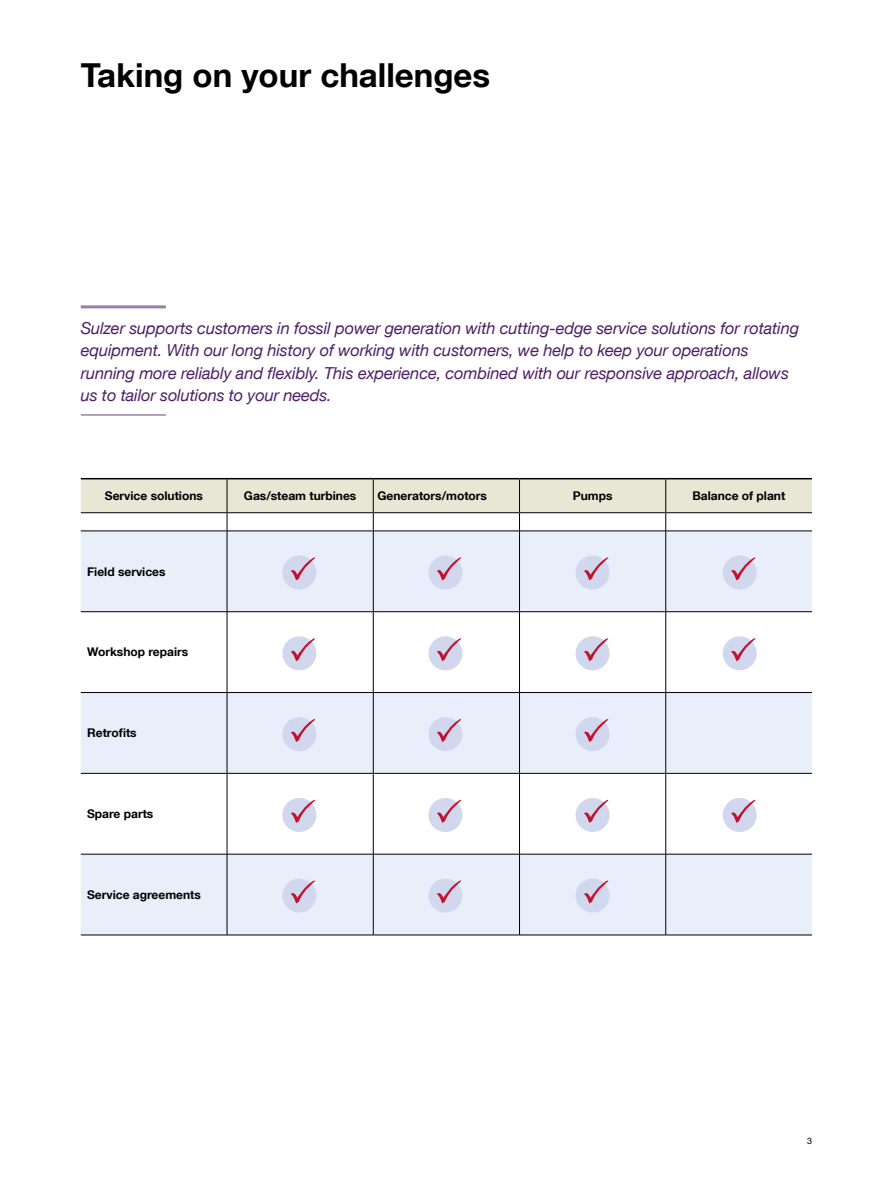
<style>
.page{position:relative;width:893px;height:1191px;background:#fff}
.page>*{position:absolute;margin:0;border:0;box-sizing:border-box;transform-origin:0 0}
.Title-1{font:700 33px "Helvetica Neue LT Com";color:#000}
.Lead_text{font:italic 16.5px/22.5px "Helvetica Neue LT Com";letter-spacing:-.01em;color:#4d1e65}
.Table_title_row{font:700 12px "Helvetica Neue LT Com";color:#000}
.page{font:9px "Helvetica Neue LT Com";color:#000}
</style>
<div class="page">
<hr style="left:81px;top:305px;width:85px;height:3px;background:#997fa9">
<hr style="left:81px;top:414px;width:85px;height:2px;background:#997fa9">
<svg style="left:81px;top:531px;width:731px;height:403px;fill:#e8effa"></svg>
<hr style="left:81px;top:611px;width:146px;height:1px;background:#000">
<hr style="left:81px;top:692px;width:146px;height:1px;background:#000">
<hr style="left:81px;top:773px;width:146px;height:1px;background:#000">
<hr style="left:81px;top:854px;width:146px;height:1px;background:#000">
<hr style="left:81px;top:934px;width:146px;height:1px;background:#000">
<hr style="left:81px;top:478px;width:146px;height:1px;background:#000">
<hr style="left:373px;top:478px;width:146px;height:1px;background:#000">
<hr style="left:227px;top:611px;width:146px;height:1px;background:#000">
<hr style="left:373px;top:611px;width:146px;height:1px;background:#000">
<hr style="left:227px;top:692px;width:146px;height:1px;background:#000">
<hr style="left:227px;top:854px;width:146px;height:1px;background:#000">
<hr style="left:373px;top:692px;width:146px;height:1px;background:#000">
<hr style="left:373px;top:854px;width:146px;height:1px;background:#000">
<hr style="left:227px;top:773px;width:146px;height:1px;background:#000">
<hr style="left:227px;top:934px;width:146px;height:1px;background:#000">
<hr style="left:373px;top:773px;width:146px;height:1px;background:#000">
<hr style="left:373px;top:934px;width:146px;height:1px;background:#000">
<hr style="left:227px;top:531px;width:1px;height:80px;background:#000">
<hr style="left:227px;top:612px;width:1px;height:80px;background:#000">
<hr style="left:227px;top:692px;width:1px;height:81px;background:#000">
<hr style="left:227px;top:773px;width:1px;height:81px;background:#000">
<hr style="left:227px;top:854px;width:1px;height:80px;background:#000">
<hr style="left:373px;top:531px;width:1px;height:80px;background:#000">
<hr style="left:373px;top:612px;width:1px;height:80px;background:#000">
<hr style="left:373px;top:692px;width:1px;height:81px;background:#000">
<hr style="left:373px;top:773px;width:1px;height:81px;background:#000">
<hr style="left:373px;top:854px;width:1px;height:80px;background:#000">
<hr style="left:519px;top:478px;width:147px;height:1px;background:#000">
<hr style="left:519px;top:531px;width:1px;height:80px;background:#000">
<hr style="left:519px;top:611px;width:147px;height:1px;background:#000">
<hr style="left:519px;top:612px;width:1px;height:80px;background:#000">
<hr style="left:519px;top:692px;width:147px;height:1px;background:#000">
<hr style="left:519px;top:692px;width:1px;height:81px;background:#000">
<hr style="left:519px;top:773px;width:147px;height:1px;background:#000">
<hr style="left:519px;top:773px;width:1px;height:81px;background:#000">
<hr style="left:519px;top:854px;width:147px;height:1px;background:#000">
<hr style="left:519px;top:854px;width:1px;height:80px;background:#000">
<hr style="left:519px;top:934px;width:147px;height:1px;background:#000">
<hr style="left:227px;top:478px;width:146px;height:1px;background:#000">
<hr style="left:666px;top:478px;width:146px;height:1px;background:#000">
<hr style="left:666px;top:611px;width:146px;height:1px;background:#000">
<hr style="left:666px;top:692px;width:146px;height:1px;background:#000">
<hr style="left:666px;top:773px;width:146px;height:1px;background:#000">
<hr style="left:666px;top:854px;width:146px;height:1px;background:#000">
<hr style="left:666px;top:934px;width:146px;height:1px;background:#000">
<svg style="left:81px;top:479px;width:731px;height:52px"></svg>
<hr style="left:665px;top:531px;width:1px;height:80px;background:#000">
<hr style="left:665px;top:612px;width:1px;height:80px;background:#000">
<hr style="left:665px;top:692px;width:1px;height:81px;background:#000">
<hr style="left:665px;top:773px;width:1px;height:81px;background:#000">
<hr style="left:665px;top:854px;width:1px;height:80px;background:#000">
<div style="left:282px;top:555px;width:34px;height:34px;background:#d1d8ee;border-radius:50%"></div>
<svg style="left:290px;top:557px;width:25px;height:23px"></svg>
<div style="left:282px;top:636px;width:34px;height:34px;background:#d1d8ee;border-radius:50%"></div>
<svg style="left:290px;top:638px;width:25px;height:23px"></svg>
<div style="left:282px;top:717px;width:34px;height:34px;background:#d1d8ee;border-radius:50%"></div>
<svg style="left:290px;top:719px;width:25px;height:23px"></svg>
<div style="left:282px;top:798px;width:34px;height:34px;background:#d1d8ee;border-radius:50%"></div>
<svg style="left:290px;top:799px;width:25px;height:24px"></svg>
<div style="left:282px;top:878px;width:34px;height:34px;background:#d1d8ee;border-radius:50%"></div>
<svg style="left:290px;top:880px;width:25px;height:23px"></svg>
<div style="left:428px;top:555px;width:34px;height:34px;background:#d1d8ee;border-radius:50%"></div>
<svg style="left:436px;top:557px;width:25px;height:23px"></svg>
<div style="left:428px;top:636px;width:34px;height:34px;background:#d1d8ee;border-radius:50%"></div>
<svg style="left:436px;top:638px;width:25px;height:23px"></svg>
<div style="left:428px;top:717px;width:34px;height:34px;background:#d1d8ee;border-radius:50%"></div>
<svg style="left:436px;top:719px;width:25px;height:23px"></svg>
<div style="left:428px;top:798px;width:34px;height:34px;background:#d1d8ee;border-radius:50%"></div>
<svg style="left:436px;top:799px;width:25px;height:24px"></svg>
<div style="left:428px;top:878px;width:34px;height:34px;background:#d1d8ee;border-radius:50%"></div>
<svg style="left:436px;top:880px;width:25px;height:23px"></svg>
<div style="left:576px;top:555px;width:34px;height:34px;background:#d1d8ee;border-radius:50%"></div>
<svg style="left:583px;top:557px;width:25px;height:23px"></svg>
<div style="left:576px;top:636px;width:34px;height:34px;background:#d1d8ee;border-radius:50%"></div>
<svg style="left:583px;top:638px;width:25px;height:23px"></svg>
<div style="left:576px;top:717px;width:34px;height:34px;background:#d1d8ee;border-radius:50%"></div>
<svg style="left:583px;top:719px;width:25px;height:23px"></svg>
<div style="left:576px;top:798px;width:34px;height:34px;background:#d1d8ee;border-radius:50%"></div>
<svg style="left:583px;top:799px;width:25px;height:24px"></svg>
<div style="left:576px;top:878px;width:34px;height:34px;background:#d1d8ee;border-radius:50%"></div>
<svg style="left:583px;top:880px;width:25px;height:23px"></svg>
<div style="left:723px;top:555px;width:34px;height:34px;background:#d1d8ee;border-radius:50%"></div>
<svg style="left:731px;top:557px;width:24px;height:23px"></svg>
<div style="left:723px;top:636px;width:34px;height:34px;background:#d1d8ee;border-radius:50%"></div>
<svg style="left:731px;top:638px;width:24px;height:23px"></svg>
<div style="left:723px;top:798px;width:34px;height:34px;background:#d1d8ee;border-radius:50%"></div>
<svg style="left:731px;top:799px;width:24px;height:24px"></svg>
<p class="Title-1" style="left:81px;top:55px;width:411px">Taking on your challenges</p>
<p class="Lead_text" style="left:81px;top:316px;width:720px">Sulzer supports customers in fossil power generation with cutting-edge service solutions for rotating equipment. With our long history of working with customers, we help to keep your operations running more reliably and flexibly. This experience, combined with our responsive approach, allows us to tailor solutions to your needs.</p>
<p class="Table_title_row" style="left:105px;top:488px;width:99px">Service solutions</p>
<p class="Table_title_row" style="left:244px;top:488px;width:114px">Gas/steam turbines</p>
<p class="Table_title_row" style="left:377px;top:488px;width:111px">Generators/motors</p>
<p class="Table_title_row" style="left:573px;top:488px;width:41px">Pumps</p>
<p class="Table_title_row" style="left:692px;top:488px;width:94px">Balance of plant</p>
<p class="Table_title_row" style="left:87px;top:564px;width:80px">Field services</p>
<p class="Table_title_row" style="left:87px;top:644px;width:103px">Workshop repairs</p>
<p class="Table_title_row" style="left:87px;top:725px;width:51px">Retrofits</p>
<p class="Table_title_row" style="left:87px;top:806px;width:68px">Spare parts</p>
<p class="Table_title_row" style="left:87px;top:887px;width:115px">Service agreements</p>
<p class="page" style="left:807px;top:1135px;width:7px">3</p>
</div>
